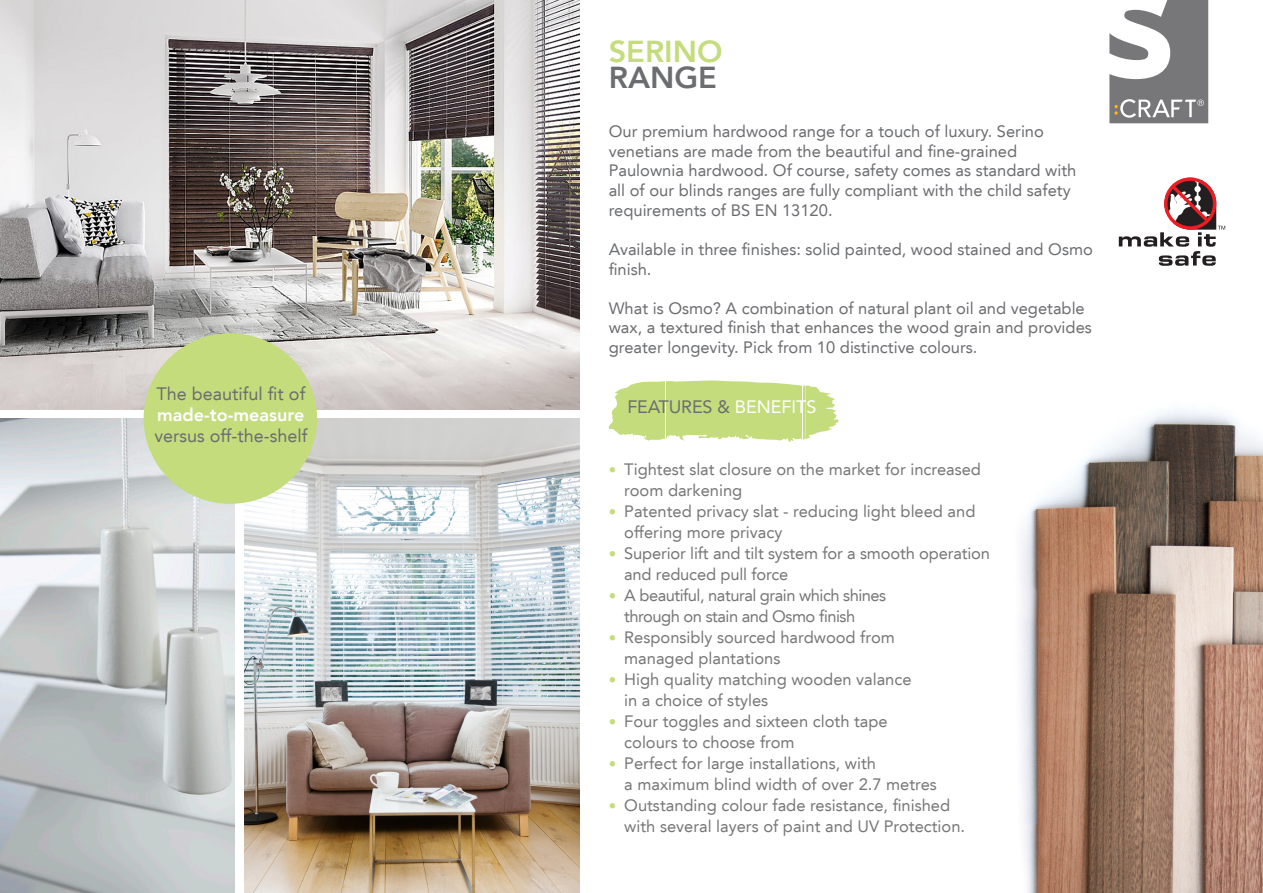
<style>
.page{position:relative;width:1263px;height:893px;background:#fff}
.page>*{position:absolute;margin:0;border:0;box-sizing:border-box;transform-origin:0 0}
.t1{font:800 30.3px "Avenir LT";color:#c4dc7c}
.t2{font:800 30.3px "Avenir LT";color:#6c6d70}
.t3{font:18px "Avenir LT";color:#6c6d70}
.t4{font:800 18px "Avenir LT";color:#fff}
.t5{font:16.5px/21px "Avenir LT";color:#777779}
.t6{font:16.5px/19.8px "Avenir LT";color:#6c6d70}
.t7{font:16.5px/21px "Avenir LT";letter-spacing:-.03em;color:#777779}
.s1{color:#fff}
.s2{font-size:15px;color:#c4dc7c}
</style>
<div class="page">
<img style="left:0;top:0;width:580px;height:409px">
<img style="left:0;top:419px;width:235px;height:474px">
<img style="left:244px;top:419px;width:336px;height:474px">
<img style="left:1021px;top:410px;width:242px;height:483px">
<svg style="left:1119px;top:177px;width:106px;height:89px"></svg>
<svg style="left:608px;top:380px;width:230px;height:62px"></svg>
<div style="left:144px;top:333px;width:173px;height:171px;background:#c4dc7c;border-radius:50%"></div>
<svg style="left:1109px;top:0;width:99px;height:123px"></svg>
<p class="t3" style="left:157px;top:384px;width:150px">The beautiful fit of</p>
<p class="t4" style="left:157px;top:404px;width:149px">made-to-measure</p>
<p class="t3" style="left:154px;top:426px;width:155px">versus off-the-shelf</p>
<p class="t1" style="left:609px;top:34px;width:115px">SERINO</p>
<p class="t2" style="left:609px;top:60px;width:110px">RANGE</p>
<p class="t6" style="left:609px;top:122px;width:469px">Our premium hardwood range for a touch of luxury. Serino venetians are made from the beautiful and fine-grained Paulownia hardwood. Of course, safety comes as standard with all of our blinds ranges are fully compliant with the child safety requirements of BS EN 13120.</p>
<p class="t6" style="left:609px;top:240px;width:486px">Available in three finishes: solid painted, wood stained and Osmo finish.</p>
<p class="t6" style="left:609px;top:298px;width:485px">What is Osmo? A combination of natural plant oil and vegetable wax, a textured finish that enhances the wood grain and provides greater longevity. Pick from 10 distinctive colours.</p>
<p class="t3" style="left:627px;top:396px;width:191px">FEATURES &amp; <span class="s1">BENEFITS</span></p>
<p class="t5" style="left:624px;top:458px;width:358px;text-indent:-15px"><span class="s2">•</span> Tightest slat closure on the market for increased room darkening</p>
<p class="t5" style="left:624px;top:500px;width:353px;text-indent:-15px"><span class="s2">•</span> Patented privacy slat - reducing light bleed and offering more privacy</p>
<p class="t5" style="left:624px;top:542px;width:367px;text-indent:-15px"><span class="s2">•</span> Superior lift and tilt system for a smooth operation and reduced pull force</p>
<p class="t7" style="left:624px;top:584px;width:264px;text-indent:-15px"><span class="s2">•</span> A beautiful, natural grain which shines through on stain and Osmo finish</p>
<p class="t5" style="left:624px;top:626px;width:272px;text-indent:-15px"><span class="s2">•</span> Responsibly sourced hardwood from managed plantations</p>
<p class="t5" style="left:624px;top:668px;width:289px;text-indent:-15px"><span class="s2">•</span> High quality matching wooden valance in a choice of styles</p>
<p class="t5" style="left:624px;top:710px;width:265px;text-indent:-15px"><span class="s2">•</span> Four toggles and sixteen cloth tape colours to choose from</p>
<p class="t5" style="left:624px;top:752px;width:314px;text-indent:-15px"><span class="s2">•</span> Perfect for large installations, with<br>a maximum blind width of over 2.7 metres</p>
<p class="t5" style="left:624px;top:794px;width:342px;text-indent:-15px"><span class="s2">•</span> Outstanding colour fade resistance, finished with several layers of paint and UV Protection.</p>
</div>
